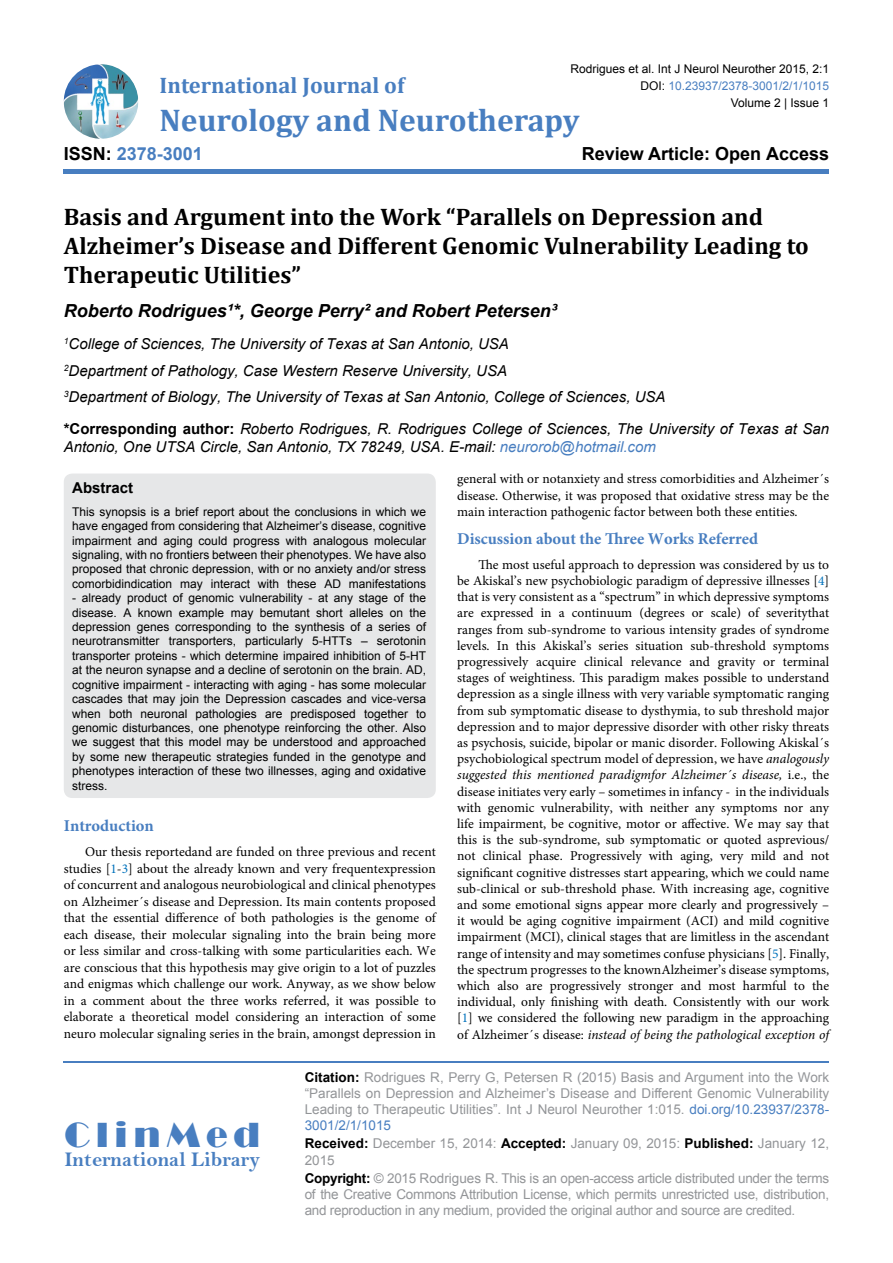
<style>
.page{position:relative;width:893px;height:1263px;background:#fff}
.page>*{position:absolute;margin:0;border:0;box-sizing:border-box;transform-origin:0 0}
.t1{font:36px "Broadway";letter-spacing:.16em;color:#487ec0}
.t2{font:700 31.5px "Cambria";color:#487ec0}
.t3{font:700 24px/28.8px "Cambria";color:#000}
.t4{font:700 22.5px "Cambria";color:#487ec0}
.t5{font:21px "Bell MT Bold";color:#487ec0}
.t6{font:italic 700 18px "Arial";color:#000}
.t7{font:700 18px "Arial";color:#000}
.t8{font:700 18px "Arial";color:#487ec0}
.t9{font:700 16.5px "Minion Pro";color:#487ec0}
.t10{font:italic 15px/26.5px "Arial";color:#000}
.t11{font:700 15px "Arial";color:#000}
.t12{font:13.5px/16.2px "Minion Pro";color:#000;text-align:justify}
.t13{font:13.5px/16.2px "Arial";color:#939598;text-align:justify}
.t14{font:12px/14.4px "Arial";color:#000;text-align:justify}
.t15{font:12px "Arial";color:#487ec0}
.s1{color:#000}
.s2{font-weight:700;font-style:normal}
.s3{color:#487ec0}
.s4{color:#0072bc}
.s5{font-style:italic}
.s6{font-weight:700;color:#000}
</style>
<div class="page">
<img style="left:64px;top:64px;width:74px;height:75px;border-radius:37px">
<hr style="left:64px;top:169px;width:765px;height:4px;background:#487ec0">
<hr style="left:64px;top:1061px;width:765px;height:1px;background:#487ec0">
<div style="left:64px;top:473px;width:372px;height:325px;background:#e6e7e8;border-radius:9px"></div>
<p class="t14" style="left:570px;top:61px;width:260px">Rodrigues et al. Int J Neurol Neurother 2015, 2:1</p>
<h3 class="t4" style="left:160px;top:70px;width:246px">International Journal of</h3>
<h2 class="t2" style="left:160px;top:98px;width:421px">Neurology and Neurotherapy</h2>
<p class="t15" style="left:640px;top:78px;width:190px"><span class="s1">DOI:</span> 10.23937/2378-3001/2/1/1015</p>
<p class="t14" style="left:731px;top:96px;width:100px">Volume 2 | Issue 1</p>
<h3 class="t8" style="left:64px;top:142px;width:141px"><span class="s1">ISSN:</span> 2378-3001</h3>
<h3 class="t7" style="left:582px;top:142px;width:249px">Review Article: Open Access</h3>
<h3 class="t3" style="left:64px;top:202px;width:746px">Basis and Argument into the Work “Parallels on Depression and<br>Alzheimer’s Disease and Different Genomic Vulnerability Leading to<br>Therapeutic Utilities”</h3>
<h3 class="t6" style="left:64px;top:299px;width:495px">Roberto Rodrigues¹*, George Perry² and Robert Petersen³</h3>
<p class="t10" style="left:64px;top:331px;width:603px"><sup>1</sup>College of Sciences, The University of Texas at San Antonio, USA<br><sup>2</sup>Department of Pathology, Case Western Reserve University, USA<br><sup>3</sup>Department of Biology, The University of Texas at San Antonio, College of Sciences, USA</p>
<p class="t10" style="left:64px;top:420px;width:767px;line-height:18px"><span class="s2">*Corresponding author:</span> Roberto Rodrigues, R. Rodrigues College of Sciences, The University of Texas at San<br>Antonio, One UTSA Circle, San Antonio, TX 78249, USA. E-mail: <span class="s3">neurorob@hotmail.com</span></p>
<p class="t11" style="left:72px;top:478px;width:62px">Abstract</p>
<p class="t14" style="left:72px;top:505px;width:356px">This synopsis is a brief report about the conclusions in which we have engaged from considering that Alzheimer’s disease, cognitive impairment and aging could progress with analogous molecular signaling, with no frontiers between their phenotypes. We have also proposed that chronic depression, with or no anxiety and/or stress comorbidindication may interact with these AD manifestations</p>
<p class="t14" style="left:72px;top:591px;width:356px">- already product of genomic vulnerability - at any stage of the disease. A known example may bemutant short alleles on the depression genes corresponding to the synthesis of a series of neurotransmitter transporters, particularly 5-HTTs – serotonin transporter proteins - which determine impaired inhibition of 5-HT at the neuron synapse and a decline of serotonin on the brain. AD, cognitive impairment - interacting with aging - has some molecular cascades that may join the Depression cascades and vice-versa when both neuronal pathologies are predisposed together to genomic disturbances, one phenotype reinforcing the other. Also we suggest that this model may be understood and approached by some new therapeutic strategies funded in the genotype and phenotypes interaction of these two illnesses, aging and oxidative stress.</p>
<p class="t9" style="left:64px;top:814px;width:92px">Introduction</p>
<p class="t12" style="left:64px;top:844px;width:374px;text-indent:21px">Our thesis reportedand are funded on three previous and recent studies [<span class="s4">1</span>-<span class="s4">3</span>] about the already known and very frequentexpression of concurrent and analogous neurobiological and clinical phenotypes on Alzheimer´s disease and Depression. Its main contents proposed that the essential difference of both pathologies is the genome of each disease, their molecular signaling into the brain being more or less similar and cross-talking with some particularities each. We are conscious that this hypothesis may give origin to a lot of puzzles and enigmas which challenge our work. Anyway, as we show below in a comment about the three works referred, it was possible to elaborate a theoretical model considering an interaction of some neuro molecular signaling series in the brain, amongst depression in</p>
<p class="t12" style="left:457px;top:471px;width:374px">general with or notanxiety and stress comorbidities and Alzheimer´s disease. Otherwise, it was proposed that oxidative stress may be the main interaction pathogenic factor between both these entities.</p>
<p class="t9" style="left:457px;top:527px;width:302px">Discussion about the Three Works Referred</p>
<p class="t12" style="left:457px;top:556px;width:374px;text-indent:21px">The most useful approach to depression was considered by us to be Akiskal’s new psychobiologic paradigm of depressive illnesses [<span class="s4">4</span>] that is very consistent as a “spectrum” in which depressive symptoms are expressed in a continuum (degrees or scale) of severitythat ranges from sub-syndrome to various intensity grades of syndrome levels. In this Akiskal’s series situation sub-threshold symptoms progressively acquire clinical relevance and gravity or terminal stages of weightiness. This paradigm makes possible to understand depression as a single illness with very variable symptomatic ranging from sub symptomatic disease to dysthymia, to sub threshold major depression and to major depressive disorder with other risky threats as psychosis, suicide, bipolar or manic disorder. Following Akiskal´s psychobiological spectrum model of depression, we have <span class="s5">analogously suggested this mentioned paradigmfor Alzheimer´s disease,</span> i.e., the disease initiates very early – sometimes in infancy - in the individuals with genomic vulnerability, with neither any symptoms nor any life impairment, be cognitive, motor or affective. We may say that this is the sub-syndrome, sub symptomatic or quoted asprevious/ not clinical phase. Progressively with aging, very mild and not significant cognitive distresses start appearing, which we could name sub-clinical or sub-threshold phase. With increasing age, cognitive and some emotional signs appear more clearly and progressively – it would be aging cognitive impairment (ACI) and mild cognitive impairment (MCI), clinical stages that are limitless in the ascendant range of intensity and may sometimes confuse physicians [<span class="s4">5</span>]. Finally, the spectrum progresses to the knownAlzheimer’s disease symptoms, which also are progressively stronger and most harmful to the individual, only finishing with death. Consistently with our work [<span class="s4">1</span>] we considered the following new paradigm in the approaching of Alzheimer´s disease: <span class="s5">instead of being the pathological exception of</span></p>
<h1 class="t1" style="left:64px;top:1113px;width:197px">ClinMed</h1>
<h3 class="t5" style="left:64px;top:1147px;width:197px">International Library</h3>
<p class="t13" style="left:305px;top:1069px;width:526px"><span class="s6">Citation:</span> Rodrigues R, Perry G, Petersen R (2015) Basis and Argument into the Work “Parallels on Depression and Alzheimer’s Disease and Different Genomic Vulnerability Leading to Therapeutic Utilities”. Int J Neurol Neurother 1:015. <span class="s3">doi.org/10.23937/2378- 3001/2/1/1015</span></p>
<p class="t13" style="left:305px;top:1136px;width:526px"><span class="s6">Received:</span> December 15, 2014: <span class="s6">Accepted:</span> January 09, 2015: <span class="s6">Published:</span> January 12,<br>2015</p>
<p class="t13" style="left:305px;top:1170px;width:526px"><span class="s6">Copyright:</span> © 2015 Rodrigues R. This is an open-access article distributed under the terms of the Creative Commons Attribution License, which permits unrestricted use, distribution, and reproduction in any medium, provided the original author and source are credited.</p>
</div>
